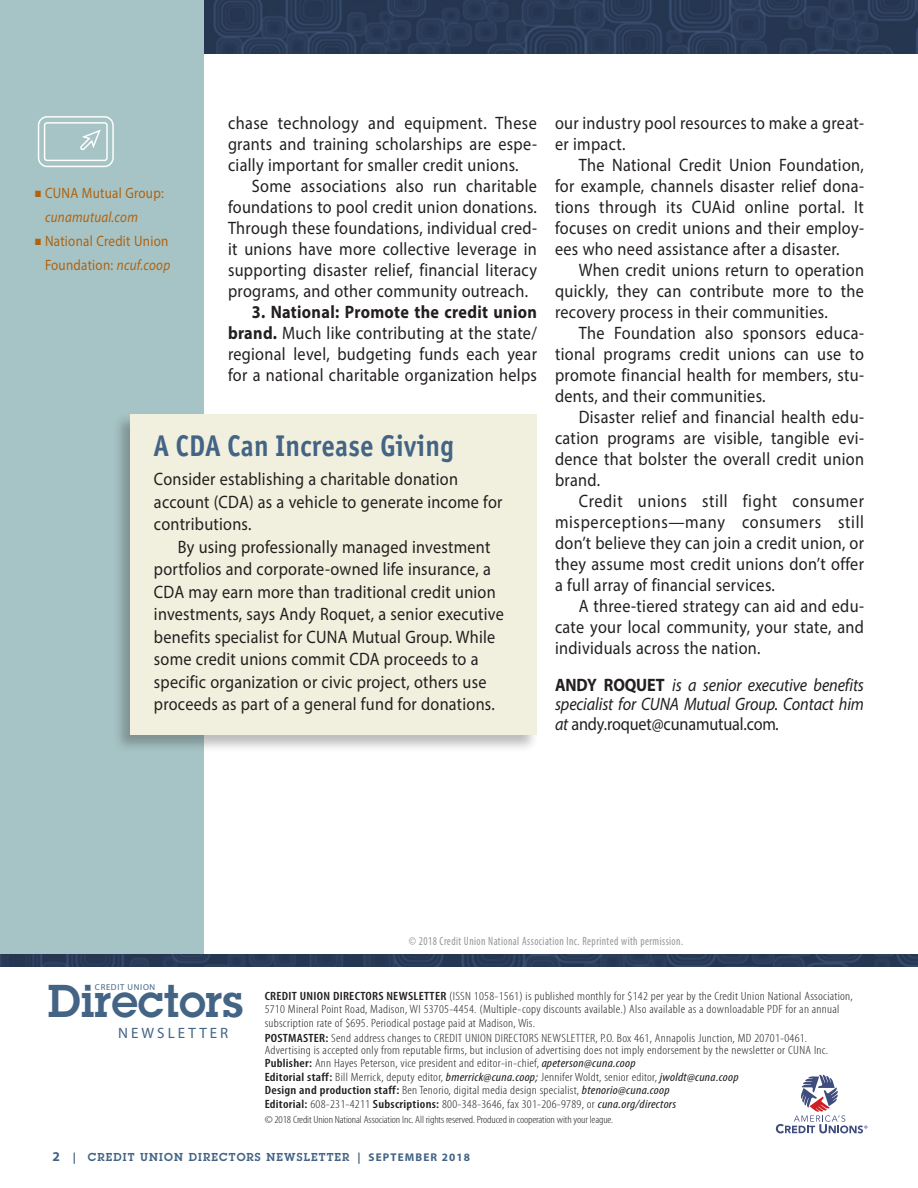
<style>
.page{position:relative;width:918px;height:1188px;background:#fff}
.page>*{position:absolute;margin:0;border:0;box-sizing:border-box;transform-origin:0 0}
.t1{font:600 45px "Lubalin Graph Std";color:#436485}
.Sidebar_Headline{font:700 30px "Officina Sans ITC Std";letter-spacing:.015em;color:#436485;scale:.9 1}
.Body_Copy{font:18px/21px "Myriad Pro";letter-spacing:.02em;color:#231f20;text-align:justify;scale:.9 1}
.Sidebar_body{font:18px/22.5px "Myriad Pro";letter-spacing:.015em;color:#231f20;scale:.9 1}
.Body_Copy-2{font:italic 18px/19.5px "Myriad Pro";letter-spacing:-.01em;color:#231f20;text-align:justify;scale:.9 1}
.Sidebar_Body_no_inde{font:18px/22.5px "Myriad Pro";letter-spacing:.015em;color:#231f20;scale:.9 1}
.Banner_info_copy{font:15px/24px "Myriad Pro";letter-spacing:.02em;color:#b0620f;scale:.87 1}
.t2{font:15px "Myriad Pro";letter-spacing:.2em;color:#436485}
.t3{font:300 condensed 12px/13.5px "Myriad Pro";letter-spacing:.02em;color:#231f20;scale:1.13 1}
.Body_Intro_paragraph{font:condensed 12px "Myriad Pro";letter-spacing:.04em;color:#939598;scale:.9 1}
.t4{font:600 11.25px "Lubalin Graph Std";letter-spacing:.1em;color:#436485}
.t5{font:300 condensed 10.5px "Myriad Pro";letter-spacing:-.01em;color:#231f20;scale:1.13 1}
.t6{font:8.7px "Myriad Pro";letter-spacing:.08em;color:#436485}
.s1{font-style:italic}
.s2{font-weight:700}
.s3{font-weight:700;font-style:normal}
.s4{font-style:normal}
.s5{font-weight:600}
.s6{font-weight:400;font-style:italic}
.s7{font-family:"Myriad Pro";font-weight:700;font-size:13.5px}
.s8{font-family:"Myriad Pro";font-weight:700}
</style>
<div class="page">
<img style="left:204px;top:0;width:714px;height:54px">
<div style="left:0;top:0;width:204px;height:960px;background:#a6c4c5"></div>
<img style="left:0;top:955px;width:918px;height:12px">
<svg style="left:776px;top:1074px;width:91px;height:59px"></svg>
<svg style="left:37px;top:116px;width:77px;height:52px"></svg>
<div style="left:113px;top:413px;width:426px;height:340px;background:#231f20;opacity:.3"></div>
<div style="left:130px;top:414px;width:407px;height:320px;background:#f1efdd"></div>
<p class="Banner_info_copy" style="left:45px;top:181px;width:138px;text-indent:-10px">■ CUNA Mutual Group: <span class="s1">cunamutual.com</span></p>
<p class="Banner_info_copy" style="left:35px;top:229px;width:157px;text-align:right">■ National Credit Union<br>Foundation: <span class="s1">ncuf.coop</span></p>
<p class="Body_Copy" style="left:228px;top:112px;width:345px">chase technology and equipment. These grants and training scholarships are espe&shy;cially important for smaller credit unions.</p>
<p class="Body_Copy" style="left:228px;top:175px;width:345px;text-indent:24px">Some associations also run charitable foundations to pool credit union donations.<br>Through these foundations, individual cred&shy;it unions have more collective leverage in supporting disaster relief, financial literacy programs, and other community outreach.</p>
<p class="Body_Copy" style="left:228px;top:301px;width:345px;text-indent:24px"><span class="s2">3. National: Promote the credit union brand.</span> Much like contributing at the state/ regional level, budgeting funds each year for a national charitable organization helps</p>
<p class="Sidebar_Headline" style="left:154px;top:427px;width:335px">A CDA Can Increase Giving</p>
<p class="Sidebar_Body_no_inde" style="left:154px;top:468px;width:389px">Consider establishing a charitable donation account (CDA) as a vehicle to generate income for contributions.</p>
<p class="Sidebar_body" style="left:154px;top:535px;width:390px;text-indent:24px">By using professionally managed investment portfolios and corporate-owned life insurance, a CDA may earn more than traditional credit union investments, says Andy Roquet, a senior executive benefits specialist for CUNA Mutual Group. While some credit unions commit CDA proceeds to a specific organization or civic project, others use proceeds as part of a general fund for donations.</p>
<p class="Body_Copy" style="left:555px;top:112px;width:345px">our industry pool resources to make a great&shy;er impact.</p>
<p class="Body_Copy" style="left:555px;top:154px;width:345px;text-indent:24px">The National Credit Union Foundation, for example, channels disaster relief dona&shy;tions through its CUAid online portal. It focuses on credit unions and their employ&shy;ees who need assistance after a disaster.</p>
<p class="Body_Copy" style="left:555px;top:259px;width:345px;text-indent:24px">When credit unions return to operation quickly, they can contribute more to the recovery process in their communities.</p>
<p class="Body_Copy" style="left:555px;top:322px;width:345px;text-indent:24px">The Foundation also sponsors educa&shy;tional programs credit unions can use to promote financial health for members, stu&shy;dents, and their communities.</p>
<p class="Body_Copy" style="left:555px;top:406px;width:345px;text-indent:24px">Disaster relief and financial health edu&shy;cation programs are visible, tangible evi&shy;dence that bolster the overall credit union brand.</p>
<p class="Body_Copy" style="left:555px;top:490px;width:345px;text-indent:24px">Credit unions still fight consumer misperceptions—many consumers still don’t believe they can join a credit union, or they assume most credit unions don’t offer a full array of financial services.</p>
<p class="Body_Copy" style="left:555px;top:595px;width:345px;text-indent:24px">A three-tiered strategy can aid and edu&shy;cate your local community, your state, and individuals across the nation.</p>
<p class="Body_Copy-2" style="left:555px;top:675px;width:345px"><span class="s3">ANDY ROQUET</span> is a senior executive benefits specialist for CUNA Mutual Group. Contact him at <span class="s4">andy.roquet@cunamutual.com</span>.</p>
<p class="t6" style="left:95px;top:982px;width:62px">CREDIT UNION</p>
<h1 class="t1" style="left:48px;top:971px;width:197px">Directors</h1>
<p class="t2" style="left:118px;top:1024px;width:112px">NEWSLETTER</p>
<p class="Body_Intro_paragraph" style="left:409px;top:934px;width:306px">© 2018 Credit Union National Association Inc. Reprinted with permission.</p>
<p class="t3" style="left:265px;top:989px;width:522px"><span class="s5">CREDIT UNION DIRECTORS NEWSLETTER</span> (ISSN 1058-1561) is published monthly for $142 per year by the Credit Union National Association,<br>5710 Mineral Point Road, Madison, WI 53705-4454. (Multiple-copy discounts available.) Also available as a downloadable PDF for an annual subscription rate of $695. Periodical postage paid at Madison, Wis.</p>
<p class="t3" style="left:265px;top:1032px;width:500px;line-height:12px"><span class="s5">POSTMASTER:</span> Send address changes to CREDIT UNION DIRECTORS NEWSLETTER, P.O. Box 461, Annapolis Junction, MD 20701-0461.<br>Advertising is accepted only from reputable firms, but inclusion of advertising does not imply endorsement by the newsletter or CUNA Inc.</p>
<p class="t3" style="left:265px;top:1057px;width:421px"><span class="s5">Publisher:</span> Ann Hayes Peterson, vice president and editor-in-chief, <span class="s6">apeterson@cuna.coop<br></span><span class="s5">Editorial staff:</span> Bill Merrick, deputy editor, <span class="s6">bmerrick@cuna.coop;</span> Jennifer Woldt, senior editor, <span class="s6">jwoldt@cuna.coop</span></p>
<p class="t3" style="left:265px;top:1084px;width:366px"><span class="s5">Design and production staff:</span> Ben Tenorio, digital media design specialist, <span class="s6">btenorio@cuna.coop<br></span><span class="s5">Editorial:</span> 608-231-4211 <span class="s5">Subscriptions:</span> 800-348-3646, fax 301-206-9789, or <span class="s6">cuna.org/directors</span></p>
<p class="t5" style="left:265px;top:1113px;width:310px">© 2018 Credit Union National Association Inc. All rights reserved. Produced in cooperation with your league.</p>
<p class="t4" style="left:52px;top:1149px;width:419px"><span class="s7">2</span> <span class="s8">|</span> CREDIT UNION DIRECTORS NEWSLETTER <span class="s8">| SEPTEMBER 2018</span></p>
</div>
